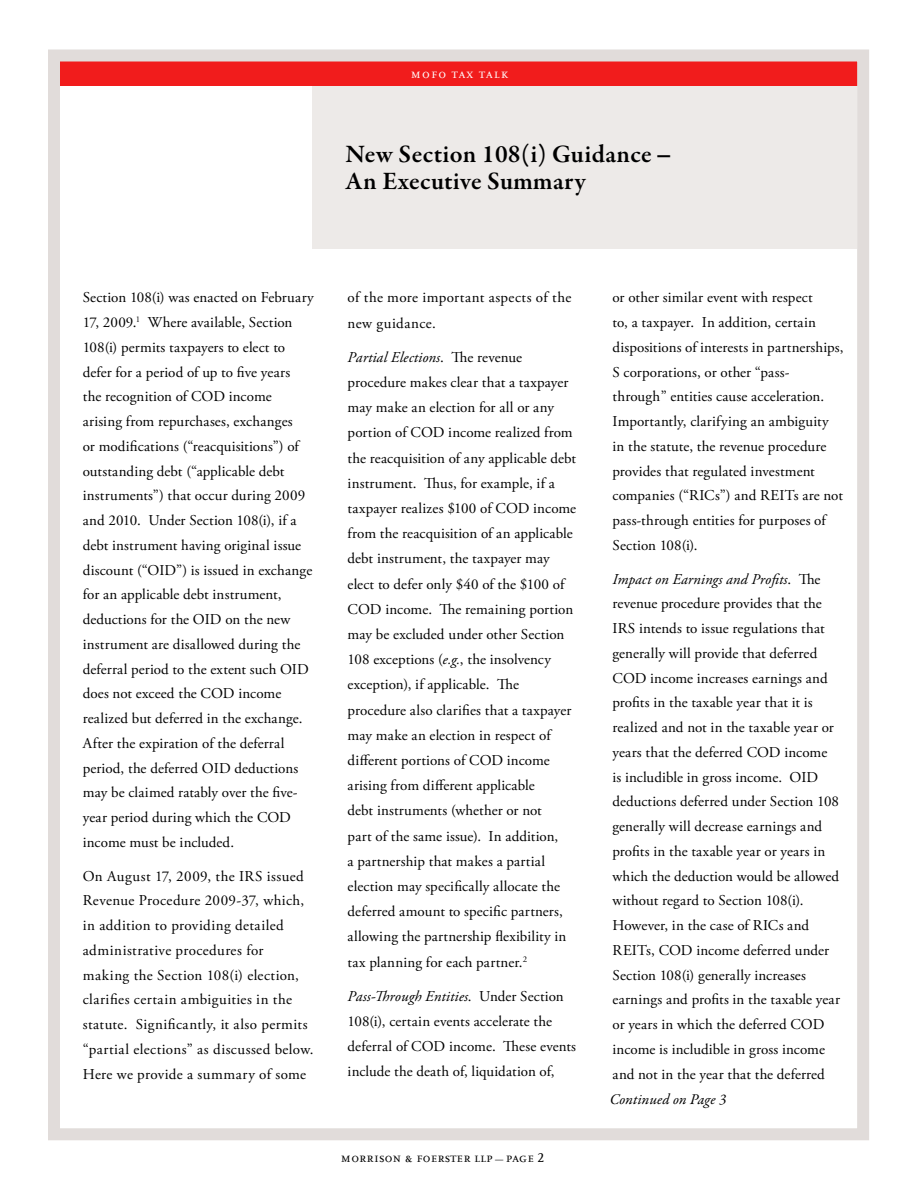
<style>
.page{position:relative;width:918px;height:1188px;background:#fff}
.page>*{position:absolute;margin:0;border:0;box-sizing:border-box;transform-origin:0 0}
.t1{font:600 25.5px/27px "Garamond Premr Pro";letter-spacing:.015em;color:#000}
.t2{font:15px/24.8px "Adobe Garamond Pro";letter-spacing:.01em;color:#000}
.t3{font:15px/24.8px "Adobe Garamond Pro";letter-spacing:.03em;color:#000}
.t4{font:italic 15px "Garamond Premr Pro";letter-spacing:.005em;color:#000}
.t5{font:13.5px "Scala LF Caps";letter-spacing:.01em;color:#000}
.t6{font:13.5px "Scala LF Caps";letter-spacing:.08em;color:#fff}
.s1{font-family:"Scala Sans";font-weight:700}
.s2{font-style:italic}
.s3{font-size:8.25px}
</style>
<div class="page">
<div style="left:54px;top:54px;width:810px;height:32px;background:#f11c1c"></div>
<div style="left:48px;top:50px;width:821px;height:1090px;border:12px solid #e1dcda"></div>
<div style="left:312px;top:86px;width:545px;height:163px;background:#edeae8"></div>
<p class="t6" style="left:411px;top:66px;width:99px">mofo tax talk</p>
<h1 class="t1" style="left:346px;top:141px;width:326px">New Section 108(i) Guidance <span class="s1">–<br></span>An Executive Summary</h1>
<p class="t2" style="left:83px;top:286px;width:233px">Section 108(i) was enacted on February 17, 2009.<sup>1</sup> Where available, Section 108(i) permits taxpayers to elect to defer for a period of up to five years<br>the recognition of COD income arising from repurchases, exchanges<br>or modifications (“reacquisitions”) of outstanding debt (“applicable debt instruments”) that occur during 2009 and 2010. Under Section 108(i), if a debt instrument having original issue discount (“OID”) is issued in exchange for an applicable debt instrument, deductions for the OID on the new instrument are disallowed during the deferral period to the extent such OID does not exceed the COD income realized but deferred in the exchange.<br>After the expiration of the deferral period, the deferred OID deductions may be claimed ratably over the five&shy;year period during which the COD income must be included.</p>
<p class="t3" style="left:83px;top:864px;width:232px">On August 17, 2009, the IRS issued Revenue Procedure 2009-37, which, in addition to providing detailed administrative procedures for making the Section 108(i) election, clarifies certain ambiguities in the statute. Significantly, it also permits “partial elections” as discussed below.<br>Here we provide a summary of some</p>
<p class="t3" style="left:348px;top:286px;width:225px;line-height:25.2px">of the more important aspects of the new guidance.</p>
<p class="t2" style="left:348px;top:345px;width:230px;line-height:25.2px"><span class="s2">Partial Elections</span>. The revenue procedure makes clear that a taxpayer may make an election for all or any portion of COD income realized from the reacquisition of any applicable debt instrument. Thus, for example, if a taxpayer realizes $100 of COD income from the reacquisition of an applicable debt instrument, the taxpayer may elect to defer only $40 of the $100 of COD income. The remaining portion may be excluded under other Section 108 exceptions (<span class="s2">e.g.</span>, the insolvency exception), if applicable. The procedure also clarifies that a taxpayer may make an election in respect of different portions of COD income arising from different applicable<br>debt instruments (whether or not<br>part of the same issue). In addition,<br>a partnership that makes a partial election may specifically allocate the deferred amount to specific partners, allowing the partnership flexibility in tax planning for each partner.<sup>2</sup></p>
<p class="t2" style="left:348px;top:984px;width:230px;line-height:25.2px"><span class="s2">Pass-Through Entities</span>. Under Section 108(i), certain events accelerate the deferral of COD income. These events include the death of, liquidation of,</p>
<p class="t5" style="left:341px;top:1150px;width:205px">morrison &amp; foerster llp <span class="s3">—</span> page 2</p>
<p class="t2" style="left:613px;top:286px;width:233px">or other similar event with respect<br>to, a taxpayer. In addition, certain dispositions of interests in partnerships, S corporations, or other “pass&shy;through” entities cause acceleration.<br>Importantly, clarifying an ambiguity in the statute, the revenue procedure provides that regulated investment companies (“RICs”) and REITs are not pass-through entities for purposes of Section 108(i).</p>
<p class="t2" style="left:613px;top:567px;width:229px"><span class="s2">Impact on Earnings and Profits</span>. The revenue procedure provides that the IRS intends to issue regulations that generally will provide that deferred COD income increases earnings and profits in the taxable year that it is realized and not in the taxable year or years that the deferred COD income<br>is includible in gross income. OID deductions deferred under Section 108 generally will decrease earnings and profits in the taxable year or years in which the deduction would be allowed without regard to Section 108(i).<br>However, in the case of RICs and REITs, COD income deferred under Section 108(i) generally increases earnings and profits in the taxable year or years in which the deferred COD income is includible in gross income and not in the year that the deferred</p>
<p class="t4" style="left:610px;top:1089px;width:118px">Continued on Page 3</p>
</div>
